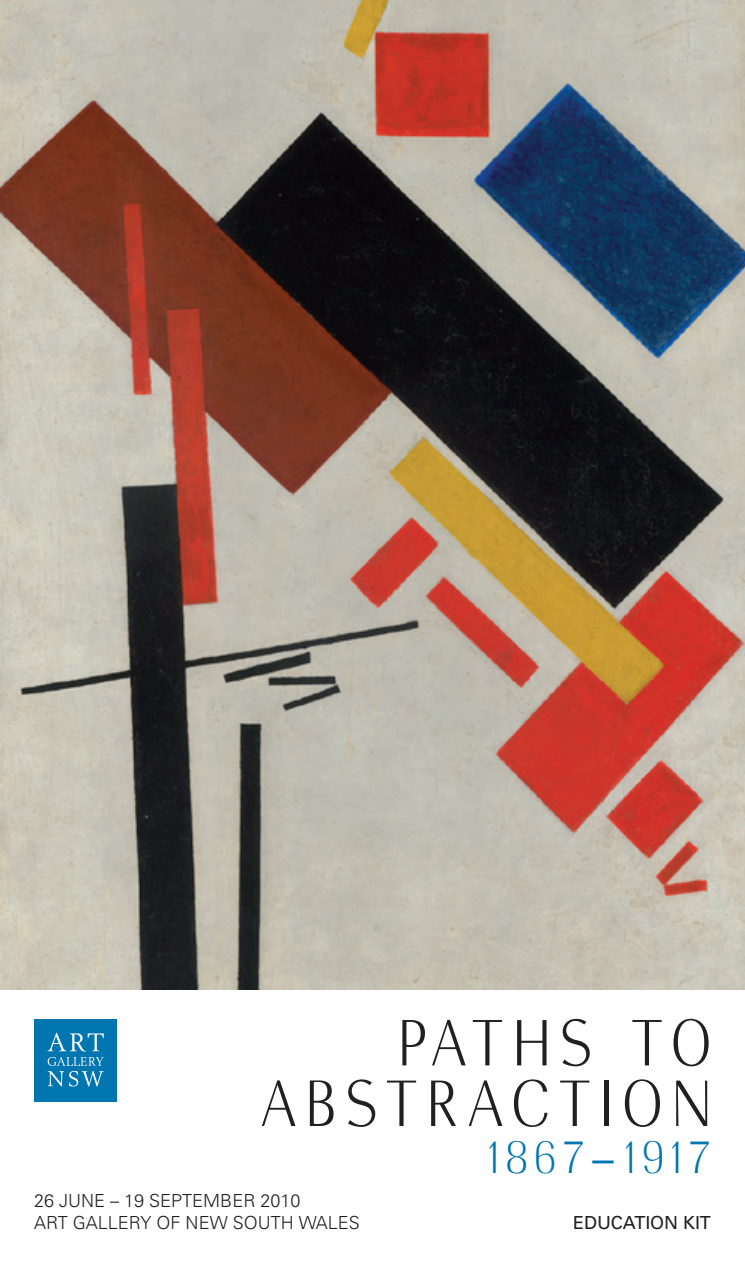
<style>
.page{position:relative;width:745px;height:1263px;background:#fff}
.page>*{position:absolute;margin:0;border:0;box-sizing:border-box;transform-origin:0 0}
.t1{font:68.1px/60.6px "Radiant";letter-spacing:.15em;color:#231f20;text-align:right}
.t2{font:47.1px "Radiant";letter-spacing:.075em;color:#0076b1}
.t3{font:300 18px/21.6px "Univers";color:#231f20}
.t4{font:18px "Univers";letter-spacing:-.005em;color:#231f20}
</style>
<div class="page">
<div style="left:34px;top:1019px;width:83px;height:82px;background:#0076b1"></div>
<svg style="left:47px;top:1032px;width:57px;height:54px"></svg>
<img style="left:0;top:0;width:744px;height:990px">
<h1 class="t1" style="left:261px;top:1018px;width:451px">PATHS TO<br>ABSTRACTION</h1>
<h2 class="t2" style="left:484px;top:1126px;width:227px">1867–1917</h2>
<p class="t3" style="left:34px;top:1190px;width:315px">26 JUNE – 19 SEPTEMBER 2010<br>ART GALLERY OF NEW SOUTH WALES</p>
<p class="t4" style="left:572px;top:1211px;width:134px">EDUCATION KIT</p>
</div>
